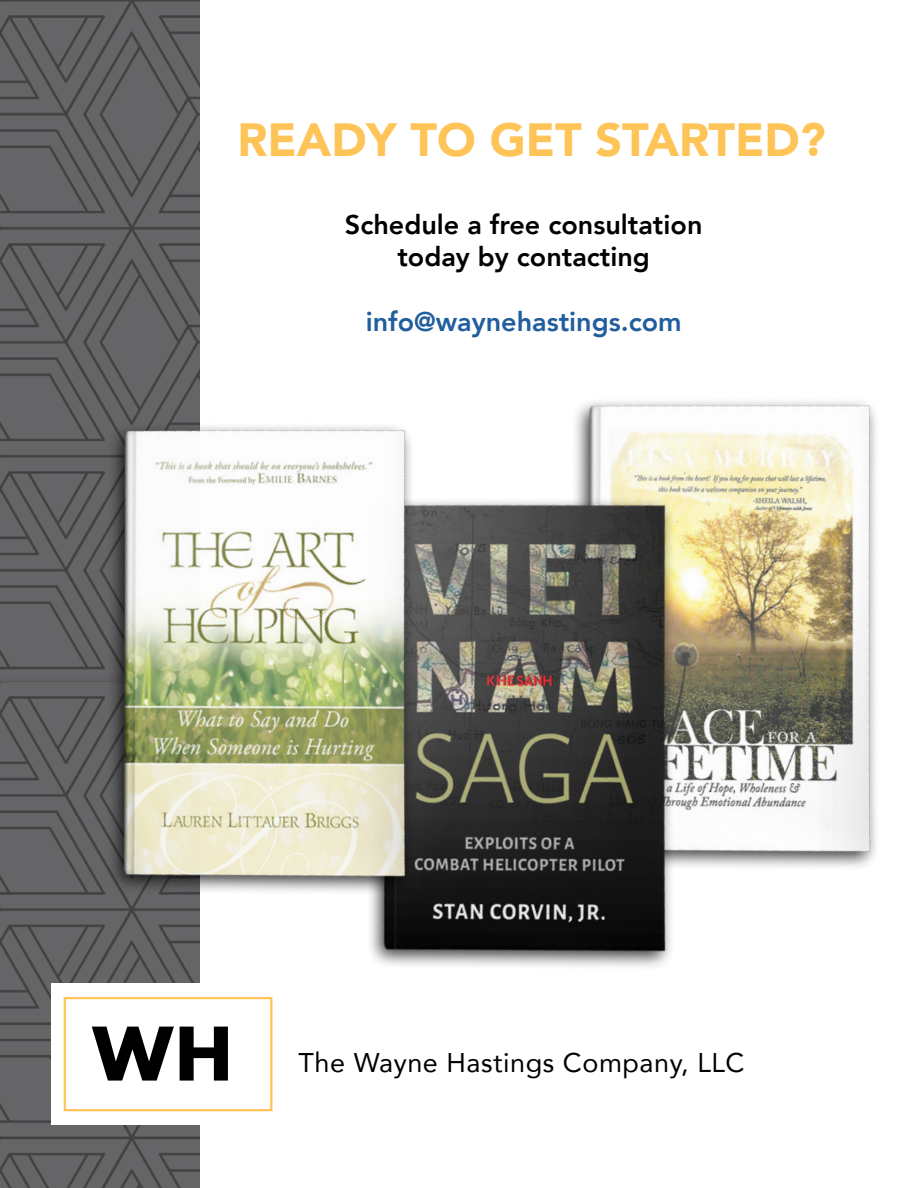
<style>
.page{position:relative;width:918px;height:1188px;background:#fff}
.page>*{position:absolute;margin:0;border:0;box-sizing:border-box;transform-origin:0 0}
.t1{font:700 81px "Aharoni";color:#000}
.t2{font:900 46.5px "Avenir";color:#fec457}
.t3{font:800 27px/32.4px "Avenir";color:#000;text-align:center}
.t4{font:27px "Avenir";letter-spacing:.02em;color:#000}
.t5{font:800 27px "Avenir";color:#215e9e}
</style>
<div class="page">
<img style="left:0;top:0;width:200px;height:223px">
<svg style="left:0;top:1038px;width:200px;height:150px;background:#5e5e60"></svg>
<img style="left:6px;top:401px;width:870px;height:736px">
<img style="left:0;top:223px;width:740px;height:815px">
<div style="left:51px;top:983px;width:233px;height:142px;background:#fff"></div>
<div style="left:64px;top:997px;width:208px;height:114px;border:2px solid #fec457"></div>
<h2 class="t2" style="left:237px;top:100px;width:590px">READY TO GET STARTED?</h2>
<p class="t3" style="left:345px;top:208px;width:359px">Schedule a free consultation today by contacting</p>
<p class="t5" style="left:366px;top:300px;width:318px">info@waynehastings.com</p>
<h1 class="t1" style="left:92px;top:1004px;width:143px">WH</h1>
<p class="t4" style="left:299px;top:1041px;width:447px">The Wayne Hastings Company, LLC</p>
</div>
